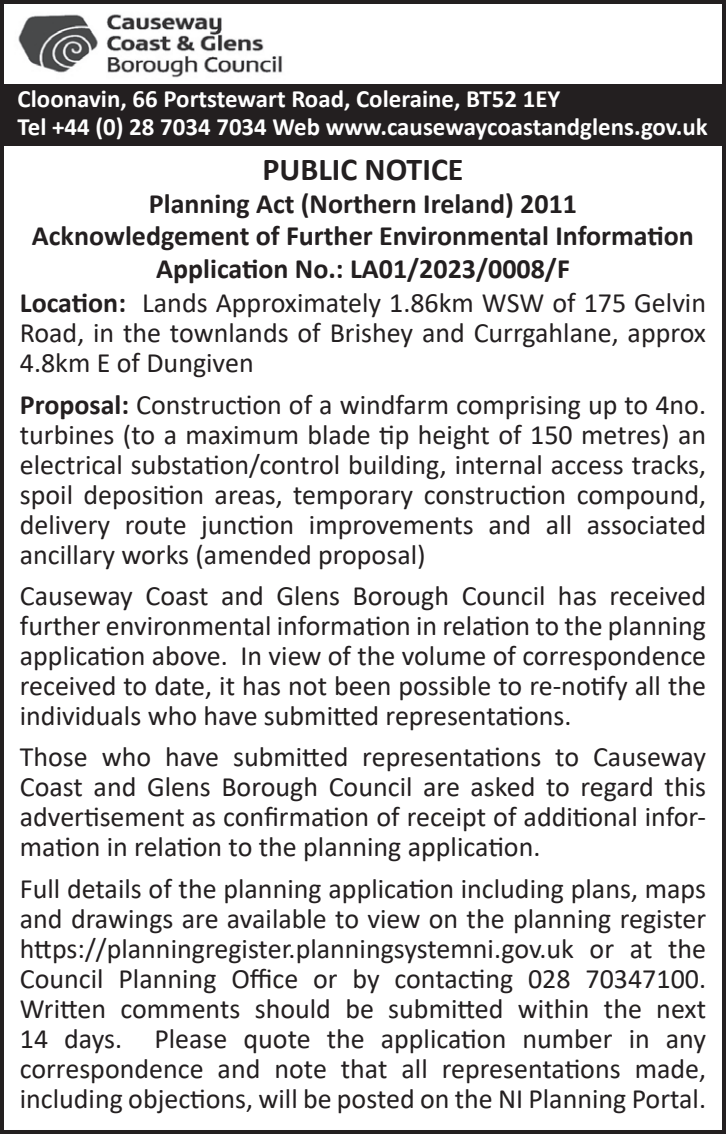
<style>
.page{position:relative;width:726px;height:1134px;background:#fff}
.page>*{position:absolute;margin:0;border:0;box-sizing:border-box;transform-origin:0 0}
.t1{font:700 32px "Calibri";color:#231f20}
.t2{font:28px/30px "Calibri";color:#231f20;text-align:justify}
.t3{font:700 28px/33.2px "Calibri";color:#231f20;text-align:center}
.t4{font:700 24.8px/28px "Calibri";color:#fff}
.s1{font-weight:400}
.s2{font-weight:700}
</style>
<div class="page">
<img style="left:18px;top:14px;width:264px;height:64px">
<div style="left:0;top:0;width:726px;height:1134px;border:4px solid #231f20"></div>
<div style="left:0;top:84px;width:726px;height:62px;background:#231f20"></div>
<p class="t4" style="left:18px;top:85px;width:691px">Cloonavin, 66 Portstewart Road, Coleraine, BT52 1EY<br>Tel +44 (0) 28 7034 7034 Web www.causewaycoastandglens.gov.uk</p>
<p class="t1" style="left:262px;top:147px;width:203px">PUBLIC NOTICE</p>
<p class="t3" style="left:20px;top:186px;width:687px">Planning Act (Northern Ireland) 2011<br>Acknowledgement of Further Environmental Information Application No.: LA01/2023/0008/F<br>Location: <span class="s1">Lands Approximately 1.86km WSW of 175 Gelvin</span></p>
<p class="t2" style="left:20px;top:317px;width:687px">Road, in the townlands of Brishey and Currgahlane, approx<br>4.8km E of Dungiven</p>
<p class="t2" style="left:20px;top:389px;width:687px"><span class="s2">Proposal:</span> Construction of a windfarm comprising up to 4no. turbines (to a maximum blade tip height of 150 metres) an electrical substation/control building, internal access tracks, spoil deposition areas, temporary construction compound, delivery route junction improvements and all associated ancillary works (amended proposal)</p>
<p class="t2" style="left:20px;top:580px;width:688px">Causeway Coast and Glens Borough Council has received further environmental information in relation to the planning application above. In view of the volume of correspondence received to date, it has not been possible to re-notify all the individuals who have submitted representations.</p>
<p class="t2" style="left:20px;top:741px;width:687px">Those who have submitted representations to Causeway Coast and Glens Borough Council are asked to regard this advertisement as confirmation of receipt of additional infor&shy;mation in relation to the planning application.</p>
<p class="t2" style="left:20px;top:872px;width:688px">Full details of the planning application including plans, maps and drawings are available to view on the planning register https://planningregister.planningsystemni.gov.uk or at the Council Planning Office or by contacting 028 70347100.<br>Written comments should be submitted within the next 14 days. Please quote the application number in any correspondence and note that all representations made, including objections, will be posted on the NI Planning Portal.</p>
</div>
